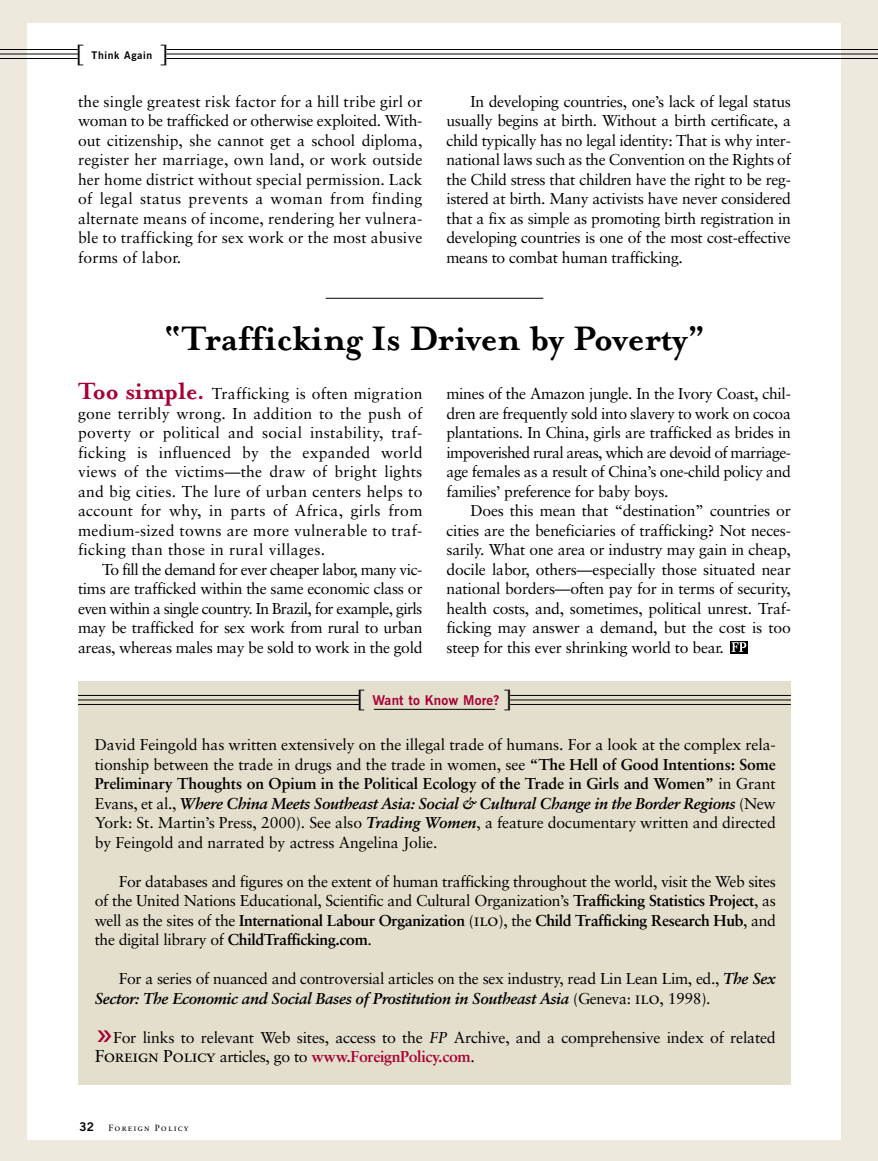
<style>
.page{position:relative;width:878px;height:1161px;background:#fff}
.page>*{position:absolute;margin:0;border:0;box-sizing:border-box;transform-origin:0 0}
.t1{font:700 39px "Mrs Eaves";letter-spacing:-.005em;color:#000}
.t2{font:37.5px "News Gothic BT";color:#a70033}
.t3{font:27px "Mrs Eaves Roman";color:#000}
.t4{font:15.75px/19.5px "Sabon";letter-spacing:-.02em;color:#000;text-align:justify}
.t5{font:700 13.5px "News Gothic BT";letter-spacing:.01em;color:#a70033}
.t6{font:700 10.5px "News Gothic BT";letter-spacing:.06em;color:#000}
.t7{font:9px "Sabon Roman SC";letter-spacing:.13em;color:#000}
.s1{font-family:"Mrs Eaves";font-weight:700;font-size:27px;color:#a70033}
.s2{font-family:"Mrs Eaves Roman";font-weight:400;font-size:27px;color:#000}
.s3{font-weight:700}
.s4{font-weight:700;font-style:italic}
.s5{font-family:"Sabon Roman SC";font-size:17.25px}
.s6{font-family:"Sabon Italic Os F"}
.s7{font-weight:700;color:#a70033}
.s8{font-family:"News Gothic BT";font-weight:700;font-size:12px}
</style>
<div class="page">
<div style="left:842px;top:0;width:36px;height:1161px;background:#edeadd"></div>
<div style="left:0;top:0;width:27px;height:1161px;background:#edeadd"></div>
<div style="left:1px;top:1140px;width:877px;height:21px;background:#edeadd"></div>
<div style="left:0;top:0;width:878px;height:23px;background:#edeadd"></div>
<hr style="left:0;top:49px;width:878px;height:1px;background:#000">
<hr style="left:0;top:54px;width:878px;height:1px;background:#000">
<hr style="left:0;top:58px;width:878px;height:1px;background:#000">
<div style="left:78px;top:44px;width:88px;height:21px;background:#fff"></div>
<div style="left:78px;top:681px;width:712px;height:403px;background:#e3dfcc"></div>
<hr style="left:78px;top:695px;width:712px;height:1px;background:#000">
<hr style="left:78px;top:700px;width:712px;height:1px;background:#000">
<hr style="left:78px;top:704px;width:712px;height:1px;background:#000">
<div style="left:359px;top:690px;width:151px;height:21px;background:#e3dfcc"></div>
<hr style="left:374px;top:709px;width:121px;height:1px;background:#000">
<div style="left:730px;top:641px;width:17px;height:12px;background:#000"></div>
<svg style="left:731px;top:642px;width:15px;height:10px"></svg>
<hr style="left:326px;top:298px;width:217px;height:1px;background:#000">
<h3 class="t3" style="left:75px;top:37px;width:11px">[</h3>
<p class="t6" style="left:91px;top:51px;width:62px">Think Again</p>
<h3 class="t3" style="left:160px;top:37px;width:11px">]</h3>
<p class="t4" style="left:78px;top:91px;width:346px">the single greatest risk factor for a hill tribe girl or woman to be trafficked or otherwise exploited. With&shy;out citizenship, she cannot get a school diploma, register her marriage, own land, or work outside her home district without special permission. Lack of legal status prevents a woman from finding alternate means of income, rendering her vulnera&shy;ble to trafficking for sex work or the most abusive forms of labor.</p>
<p class="t4" style="left:446px;top:91px;width:346px;text-indent:24px">In developing countries, one’s lack of legal status usually begins at birth. Without a birth certificate, a child typically has no legal identity: That is why inter&shy;national laws such as the Convention on the Rights of the Child stress that children have the right to be reg&shy;istered at birth. Many activists have never considered that a fix as simple as promoting birth registration in developing countries is one of the most cost-effective means to combat human trafficking.</p>
<h1 class="t1" style="left:164px;top:313px;width:542px">“Trafficking Is Driven by Poverty”</h1>
<p class="t4" style="left:78px;top:384px;width:346px"><span class="s1">Too simple.</span> Trafficking is often migration gone terribly wrong. In addition to the push of poverty or political and social instability, traf&shy;ficking is influenced by the expanded world views of the victims—the draw of bright lights and big cities. The lure of urban centers helps to account for why, in parts of Africa, girls from medium-sized towns are more vulnerable to traf&shy;ficking than those in rural villages.</p>
<p class="t4" style="left:78px;top:559px;width:346px;text-indent:24px">To fill the demand for ever cheaper labor, many vic&shy;tims are trafficked within the same economic class or even within a single country. In Brazil, for example, girls may be trafficked for sex work from rural to urban areas, whereas males may be sold to work in the gold</p>
<p class="t4" style="left:446px;top:384px;width:346px">mines of the Amazon jungle. In the Ivory Coast, chil&shy;dren are frequently sold into slavery to work on cocoa plantations. In China, girls are trafficked as brides in impoverished rural areas, which are devoid of marriage&shy;age females as a result of China’s one-child policy and families’ preference for baby boys.</p>
<p class="t4" style="left:446px;top:501px;width:346px;text-indent:24px">Does this mean that “destination” countries or cities are the beneficiaries of trafficking? Not neces&shy;sarily. What one area or industry may gain in cheap, docile labor, others—especially those situated near national borders—often pay for in terms of security, health costs, and, sometimes, political unrest. Traf&shy;ficking may answer a demand, but the cost is too steep for this ever shrinking world to bear.</p>
<p class="t5" style="left:356px;top:695px;width:159px"><span class="s2">[</span> Want to Know More? <span class="s2">]</span></p>
<p class="t4" style="left:95px;top:735px;width:682px">David Feingold has written extensively on the illegal trade of humans. For a look at the complex rela&shy;tionship between the trade in drugs and the trade in women, see <span class="s3">“The Hell of Good Intentions: Some Preliminary Thoughts on Opium in the Political Ecology of the Trade in Girls and Women”</span> in Grant Evans, et al., <span class="s4">Where China Meets Southeast Asia: Social &amp; Cultural Change in the Border Regions</span> (New York: St. Martin’s Press, 2000). See also <span class="s4">Trading Women</span>, a feature documentary written and directed by Feingold and narrated by actress Angelina Jolie.</p>
<p class="t4" style="left:95px;top:871px;width:682px;text-indent:24px">For databases and figures on the extent of human trafficking throughout the world, visit the Web sites of the United Nations Educational, Scientific and Cultural Organization’s <span class="s3">Trafficking Statistics Project</span>, as well as the sites of the <span class="s3">International Labour Organization</span> (<span class="s5">ilo</span>), the <span class="s3">Child Trafficking Research Hub</span>, and the digital library of <span class="s3">ChildTrafficking.com</span>.</p>
<p class="t4" style="left:95px;top:969px;width:682px;text-indent:24px">For a series of nuanced and controversial articles on the sex industry, read Lin Lean Lim, ed., <span class="s4">The Sex<br>Sector: The Economic and Social Bases of Prostitution in Southeast Asia</span> (Geneva: <span class="s5">ilo</span>, 1998).</p>
<h2 class="t2" style="left:95px;top:1019px;width:20px">»</h2>
<p class="t4" style="left:95px;top:1027px;width:682px;text-indent:18px">For links to relevant Web sites, access to the <span class="s6">FP</span> Archive, and a comprehensive index of related<br><span class="s5">Foreign Policy</span> articles, go to <span class="s7">www.ForeignPolicy.com</span>.</p>
<p class="t7" style="left:80px;top:1124px;width:111px"><span class="s8">32</span> Foreign Policy</p>
</div>
